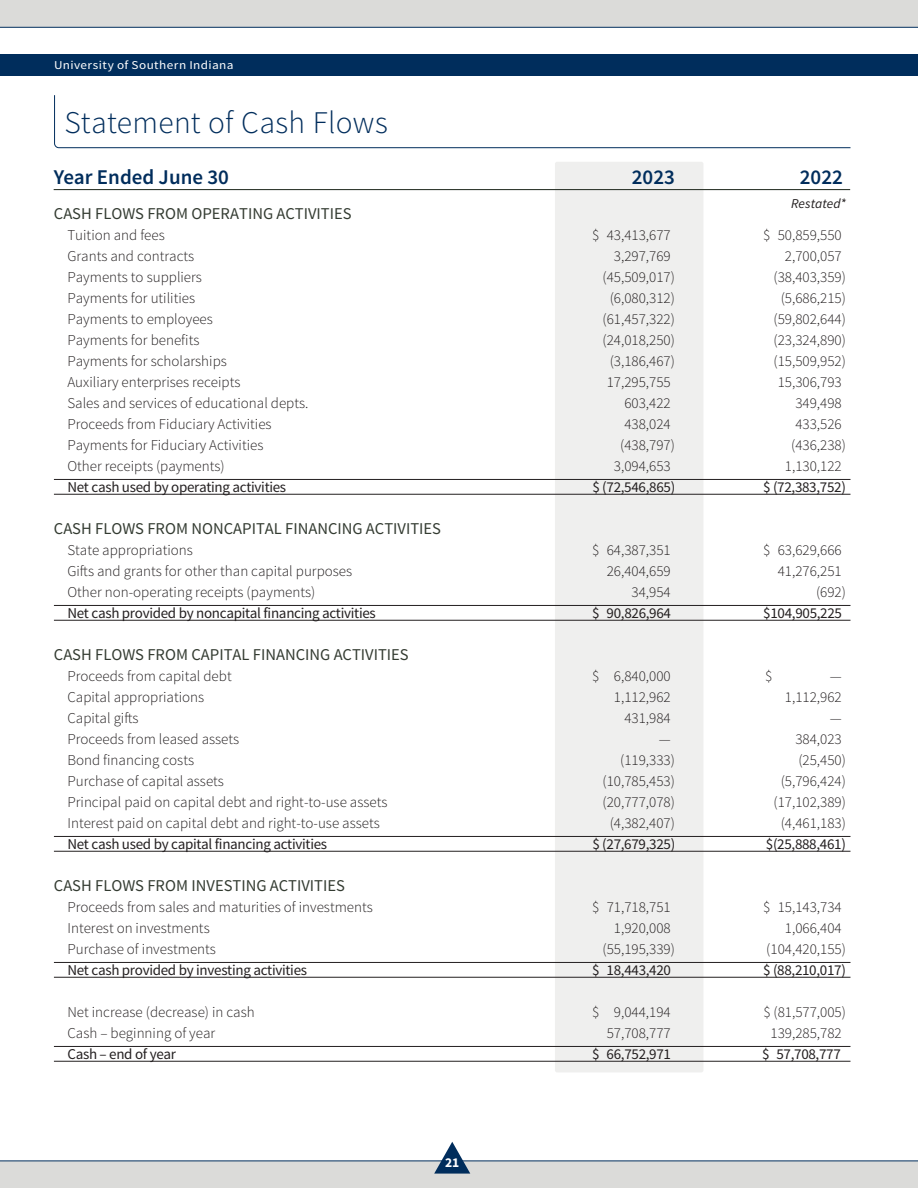
<style>
.page{position:relative;width:918px;height:1188px;background:#fff}
.page>*{position:absolute;margin:0;border:0;box-sizing:border-box;transform-origin:0 0}
.t1{font:300 31.5px "Source Sans Pro";letter-spacing:.01em;color:#002d5c}
.t2{font:600 21px "Source Sans Pro";color:#002d5c}
.t3{font:16.5px "Source Sans Pro";color:#333b31}
.t4{font:300 15px "Source Sans Pro";color:#231f20}
.t5{font:15px "Source Sans Pro";letter-spacing:-.02em;color:#231f20}
.Body_Text{font:italic 13.5px "Source Sans Pro";letter-spacing:.005em;color:#231f20}
.t6{font:700 13.5px "Source Sans Pro";color:#fff}
.t7{font:12px "Source Sans Pro";letter-spacing:.03em;color:#fff;scale:1.1 1}
</style>
<div class="page">
<div style="left:0;top:0;width:918px;height:27px;background:#dbdbd9"></div>
<div style="left:0;top:1161px;width:918px;height:27px;background:#dbdbd9"></div>
<div style="left:0;top:54px;width:918px;height:22px;background:#002d5c"></div>
<hr style="left:0;top:1161px;width:918px;height:1px;background:#002d5c">
<svg style="left:434px;top:1142px;width:36px;height:32px"></svg>
<hr style="left:0;top:27px;width:918px;height:1px;background:#002d5c">
<div style="left:555px;top:162px;width:148px;height:910px;background:#efefee;border-radius:2px"></div>
<hr style="left:54px;top:479px;width:797px;height:1px;background:#231f20">
<hr style="left:54px;top:494px;width:797px;height:1px;background:#231f20">
<hr style="left:54px;top:605px;width:797px;height:1px;background:#231f20">
<hr style="left:54px;top:620px;width:797px;height:1px;background:#231f20">
<hr style="left:54px;top:836px;width:797px;height:1px;background:#231f20">
<hr style="left:54px;top:851px;width:797px;height:1px;background:#231f20">
<hr style="left:54px;top:962px;width:797px;height:1px;background:#231f20">
<hr style="left:54px;top:977px;width:797px;height:1px;background:#231f20">
<hr style="left:54px;top:1046px;width:797px;height:1px;background:#231f20">
<hr style="left:54px;top:1061px;width:797px;height:1px;background:#231f20">
<hr style="left:54px;top:189px;width:796px;height:1px;background:#333b31">
<svg style="left:54px;top:95px;width:797px;height:53px"></svg>
<p class="t7" style="left:54px;top:58px;width:165px">University of Southern Indiana</p>
<p class="t1" style="left:65px;top:103px;width:325px">Statement of Cash Flows</p>
<p class="t2" style="left:54px;top:164px;width:177px">Year Ended June 30</p>
<p class="t2" style="left:632px;top:164px;width:45px">2023</p>
<p class="t2" style="left:800px;top:164px;width:45px">2022</p>
<p class="t3" style="left:54px;top:203px;width:299px">CASH FLOWS FROM OPERATING ACTIVITIES</p>
<p class="t4" style="left:67px;top:226px;width:99px">Tuition and fees</p>
<p class="t4" style="left:592px;top:226px;width:80px">$ 43,413,677</p>
<p class="t4" style="left:763px;top:226px;width:80px">$ 50,859,550</p>
<p class="t4" style="left:67px;top:247px;width:128px">Grants and contracts</p>
<p class="t4" style="left:614px;top:247px;width:58px">3,297,769</p>
<p class="t4" style="left:785px;top:247px;width:58px">2,700,057</p>
<p class="t4" style="left:67px;top:268px;width:136px">Payments to suppliers</p>
<p class="t4" style="left:603px;top:268px;width:74px">(45,509,017)</p>
<p class="t4" style="left:774px;top:268px;width:74px">(38,403,359)</p>
<p class="t4" style="left:67px;top:289px;width:129px">Payments for utilities</p>
<p class="t4" style="left:610px;top:289px;width:67px">(6,080,312)</p>
<p class="t4" style="left:781px;top:289px;width:67px">(5,686,215)</p>
<p class="t4" style="left:67px;top:310px;width:147px">Payments to employees</p>
<p class="t4" style="left:603px;top:310px;width:74px">(61,457,322)</p>
<p class="t4" style="left:774px;top:310px;width:74px">(59,802,644)</p>
<p class="t4" style="left:67px;top:331px;width:134px">Payments for benefits</p>
<p class="t4" style="left:603px;top:331px;width:74px">(24,018,250)</p>
<p class="t4" style="left:774px;top:331px;width:74px">(23,324,890)</p>
<p class="t4" style="left:67px;top:352px;width:161px">Payments for scholarships</p>
<p class="t4" style="left:610px;top:352px;width:67px">(3,186,467)</p>
<p class="t4" style="left:774px;top:352px;width:74px">(15,509,952)</p>
<p class="t4" style="left:67px;top:373px;width:175px">Auxiliary enterprises receipts</p>
<p class="t4" style="left:607px;top:373px;width:66px">17,295,755</p>
<p class="t4" style="left:778px;top:373px;width:66px">15,306,793</p>
<p class="t4" style="left:67px;top:394px;width:240px">Sales and services of educational depts.</p>
<p class="t4" style="left:624px;top:394px;width:48px">603,422</p>
<p class="t4" style="left:795px;top:394px;width:48px">349,498</p>
<p class="t4" style="left:67px;top:415px;width:206px">Proceeds from Fiduciary Activities</p>
<p class="t4" style="left:624px;top:415px;width:48px">438,024</p>
<p class="t4" style="left:795px;top:415px;width:48px">433,526</p>
<p class="t4" style="left:67px;top:436px;width:198px">Payments for Fiduciary Activities</p>
<p class="t4" style="left:620px;top:436px;width:56px">(438,797)</p>
<p class="t4" style="left:791px;top:436px;width:56px">(436,238)</p>
<p class="t4" style="left:67px;top:457px;width:159px">Other receipts (payments)</p>
<p class="t4" style="left:614px;top:457px;width:58px">3,094,653</p>
<p class="t4" style="left:785px;top:457px;width:58px">1,130,122</p>
<p class="t5" style="left:67px;top:477px;width:220px">Net cash used by operating activities</p>
<p class="t5" style="left:592px;top:477px;width:84px">$ (72,546,865)</p>
<p class="t5" style="left:763px;top:477px;width:84px">$ (72,383,752)</p>
<p class="t3" style="left:54px;top:518px;width:389px">CASH FLOWS FROM NONCAPITAL FINANCING ACTIVITIES</p>
<p class="t4" style="left:67px;top:541px;width:127px">State appropriations</p>
<p class="t4" style="left:592px;top:541px;width:80px">$ 64,387,351</p>
<p class="t4" style="left:763px;top:541px;width:80px">$ 63,629,666</p>
<p class="t4" style="left:67px;top:562px;width:286px">Gifts and grants for other than capital purposes</p>
<p class="t4" style="left:607px;top:562px;width:66px">26,404,659</p>
<p class="t4" style="left:778px;top:562px;width:66px">41,276,251</p>
<p class="t4" style="left:67px;top:583px;width:249px">Other non-operating receipts (payments)</p>
<p class="t4" style="left:632px;top:583px;width:41px">34,954</p>
<p class="t4" style="left:816px;top:583px;width:31px">(692)</p>
<p class="t5" style="left:67px;top:603px;width:310px">Net cash provided by noncapital financing activities</p>
<p class="t5" style="left:592px;top:603px;width:80px">$ 90,826,964</p>
<p class="t5" style="left:763px;top:603px;width:80px">$104,905,225</p>
<p class="t3" style="left:54px;top:644px;width:356px">CASH FLOWS FROM CAPITAL FINANCING ACTIVITIES</p>
<p class="t4" style="left:67px;top:667px;width:166px">Proceeds from capital debt</p>
<p class="t4" style="left:592px;top:667px;width:80px">$ 6,840,000</p>
<p class="t4" style="left:765px;top:667px;width:9px">$</p>
<p class="t4" style="left:830px;top:667px;width:13px">—</p>
<p class="t4" style="left:67px;top:688px;width:138px">Capital appropriations</p>
<p class="t4" style="left:614px;top:688px;width:58px">1,112,962</p>
<p class="t4" style="left:785px;top:688px;width:58px">1,112,962</p>
<p class="t4" style="left:67px;top:709px;width:73px">Capital gifts</p>
<p class="t4" style="left:624px;top:709px;width:48px">431,984</p>
<p class="t4" style="left:830px;top:709px;width:13px">—</p>
<p class="t4" style="left:67px;top:730px;width:173px">Proceeds from leased assets</p>
<p class="t4" style="left:659px;top:730px;width:13px">—</p>
<p class="t4" style="left:795px;top:730px;width:48px">384,023</p>
<p class="t4" style="left:67px;top:751px;width:128px">Bond financing costs</p>
<p class="t4" style="left:620px;top:751px;width:56px">(119,333)</p>
<p class="t4" style="left:798px;top:751px;width:49px">(25,450)</p>
<p class="t4" style="left:67px;top:772px;width:158px">Purchase of capital assets</p>
<p class="t4" style="left:603px;top:772px;width:74px">(10,785,453)</p>
<p class="t4" style="left:781px;top:772px;width:67px">(5,796,424)</p>
<p class="t4" style="left:67px;top:793px;width:322px">Principal paid on capital debt and right-to-use assets</p>
<p class="t4" style="left:603px;top:793px;width:74px">(20,777,078)</p>
<p class="t4" style="left:774px;top:793px;width:74px">(17,102,389)</p>
<p class="t4" style="left:67px;top:814px;width:314px">Interest paid on capital debt and right-to-use assets</p>
<p class="t4" style="left:610px;top:814px;width:67px">(4,382,407)</p>
<p class="t4" style="left:781px;top:814px;width:67px">(4,461,183)</p>
<p class="t5" style="left:67px;top:834px;width:261px">Net cash used by capital financing activities</p>
<p class="t5" style="left:592px;top:834px;width:84px">$ (27,679,325)</p>
<p class="t5" style="left:766px;top:834px;width:82px">$(25,888,461)</p>
<p class="t3" style="left:54px;top:875px;width:293px">CASH FLOWS FROM INVESTING ACTIVITIES</p>
<p class="t4" style="left:67px;top:898px;width:307px">Proceeds from sales and maturities of investments</p>
<p class="t4" style="left:592px;top:898px;width:80px">$ 71,718,751</p>
<p class="t4" style="left:763px;top:898px;width:80px">$ 15,143,734</p>
<p class="t4" style="left:67px;top:919px;width:144px">Interest on investments</p>
<p class="t4" style="left:614px;top:919px;width:58px">1,920,008</p>
<p class="t4" style="left:785px;top:919px;width:58px">1,066,404</p>
<p class="t4" style="left:67px;top:940px;width:150px">Purchase of investments</p>
<p class="t4" style="left:603px;top:940px;width:74px">(55,195,339)</p>
<p class="t4" style="left:766px;top:940px;width:81px">(104,420,155)</p>
<p class="t5" style="left:67px;top:960px;width:241px">Net cash provided by investing activities</p>
<p class="t5" style="left:592px;top:960px;width:80px">$ 18,443,420</p>
<p class="t5" style="left:763px;top:960px;width:84px">$ (88,210,017)</p>
<p class="t4" style="left:67px;top:1003px;width:189px">Net increase (decrease) in cash</p>
<p class="t4" style="left:592px;top:1003px;width:80px">$ 9,044,194</p>
<p class="t4" style="left:763px;top:1003px;width:84px">$ (81,577,005)</p>
<p class="t4" style="left:67px;top:1024px;width:149px">Cash – beginning of year</p>
<p class="t4" style="left:607px;top:1024px;width:66px">57,708,777</p>
<p class="t4" style="left:771px;top:1024px;width:73px">139,285,782</p>
<p class="t5" style="left:67px;top:1044px;width:110px">Cash – end of year</p>
<p class="t5" style="left:592px;top:1044px;width:80px">$ 66,752,971</p>
<p class="t5" style="left:762px;top:1044px;width:80px">$ 57,708,777</p>
<p class="Body_Text" style="left:791px;top:196px;width:56px">Restated*</p>
<p class="t6" style="left:445px;top:1154px;width:16px">21</p>
</div>
